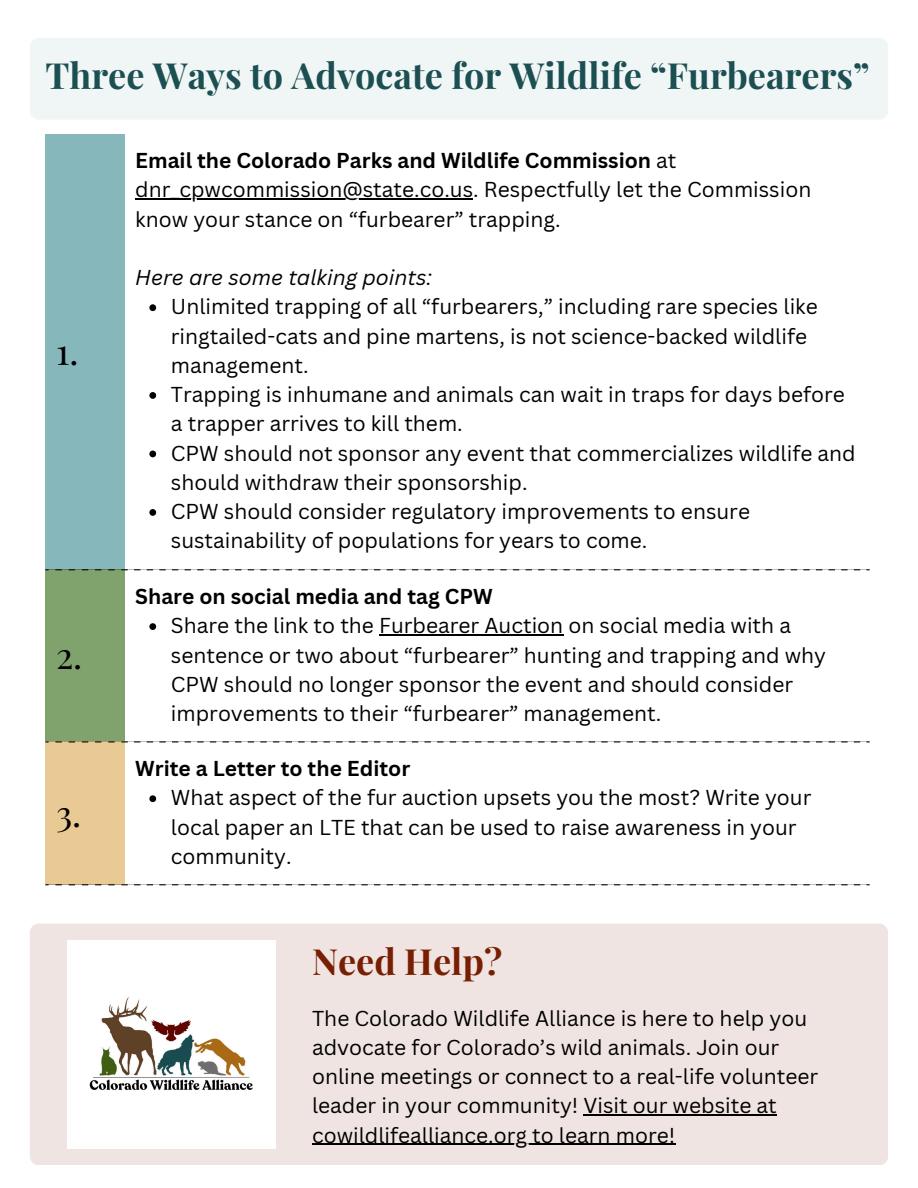
<style>
.page{position:relative;width:918px;height:1188px;background:#fff}
.page>*{position:absolute;margin:0;border:0;box-sizing:border-box;transform-origin:0 0}
.t1{font:700 36px "Playfair Display";color:#1c4f52}
.t2{font:700 36px "Playfair Display";color:#781f03}
.t3{font:36px "Playfair Display";color:#000}
.t4{font:21px/29.2px "Canva Sans";color:#000}
.t5{font:700 21px "Canva Sans";color:#000}
.s1{font-weight:400}
.s2{font-style:italic}
</style>
<div class="page">
<div style="left:45px;top:134px;width:80px;height:436px;background:#86b7ba"></div>
<div style="left:45px;top:570px;width:80px;height:172px;background:#80a36d"></div>
<div style="left:45px;top:742px;width:80px;height:143px;background:#e9ca94"></div>
<hr style="left:135px;top:199px;width:338px;height:1px;background:#000">
<svg style="left:149px;top:304px;width:7px;height:7px"></svg>
<svg style="left:149px;top:392px;width:7px;height:7px"></svg>
<svg style="left:149px;top:451px;width:7px;height:6px"></svg>
<svg style="left:149px;top:509px;width:7px;height:7px"></svg>
<svg style="left:125px;top:569px;width:745px;height:316px"></svg>
<div style="left:30px;top:38px;width:858px;height:82px;background:#f0f6f6;border-radius:9px"></div>
<div style="left:30px;top:924px;width:858px;height:241px;background:#efe4e1;border-radius:9px"></div>
<img style="left:68px;top:940px;width:208px;height:209px">
<hr style="left:584px;top:1115px;width:193px;height:1px;background:#000">
<hr style="left:312px;top:1144px;width:363px;height:1px;background:#000">
<p class="t1" style="left:45px;top:50px;width:826px">Three Ways to Advocate for Wildlife “Furbearers”</p>
<h1 class="t3" style="left:56px;top:326px;width:24px">1.</h1>
<p class="t3" style="left:56px;top:630px;width:28px">2.</p>
<p class="t3" style="left:56px;top:788px;width:27px">3.</p>
<p class="t5" style="left:135px;top:146px;width:543px">Email the Colorado Parks and Wildlife Commission <span class="s1">at</span></p>
<p class="t4" style="left:135px;top:175px;width:678px">dnr_cpwcommission@state.co.us. Respectfully let the Commission know your stance on “furbearer” trapping.</p>
<p class="t4" style="left:171px;top:262px;width:648px;text-indent:-36px"><span class="s2">Here are some talking points:<br></span>Unlimited trapping of all “furbearers,” including rare species like</p>
<p class="t4" style="left:171px;top:321px;width:676px">ringtailed-cats and pine martens, is not science-backed wildlife management.<br>Trapping is inhumane and animals can wait in traps for days before</p>
<p class="t4" style="left:171px;top:409px;width:686px">a trapper arrives to kill them.<br>CPW should not sponsor any event that commercializes wildlife and</p>
<p class="t4" style="left:171px;top:467px;width:581px">should withdraw their sponsorship.<br>CPW should consider regulatory improvements to ensure</p>
<p class="t4" style="left:171px;top:526px;width:478px">sustainability of populations for years to come.</p>
<p class="t5" style="left:135px;top:582px;width:359px">Share on social media and tag CPW</p>
<p class="t4" style="left:171px;top:611px;width:657px">Share the link to the Furbearer Auction on social media with a sentence or two about “furbearer” hunting and trapping and why CPW should no longer sponsor the event and should consider improvements to their “furbearer” management.</p>
<p class="t5" style="left:135px;top:754px;width:276px">Write a Letter to the Editor</p>
<p class="t4" style="left:171px;top:783px;width:642px">What aspect of the fur auction upsets you the most? Write your local paper an LTE that can be used to raise awareness in your community.</p>
<p class="t2" style="left:312px;top:936px;width:192px">Need Help?</p>
<h1 class="t4" style="left:312px;top:1003px;width:508px">The Colorado Wildlife Alliance is here to help you advocate for Colorado’s wild animals. Join our online meetings or connect to a real-life volunteer leader in your community! Visit our website at</h1>
<p class="t4" style="left:312px;top:1120px;width:365px">cowildlifealliance.org to learn more!</p>
</div>
